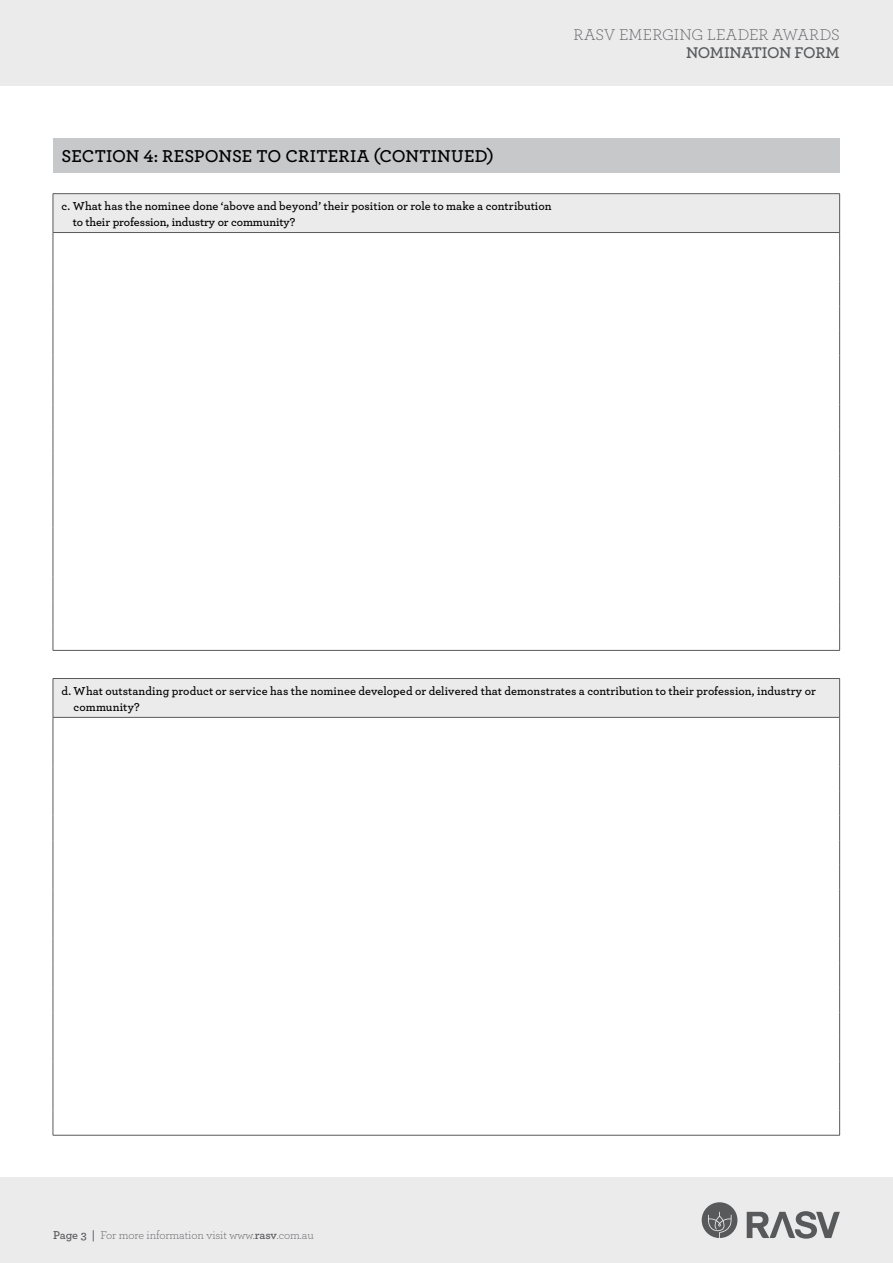
<style>
.page{position:relative;width:893px;height:1263px;background:#fff}
.page>*{position:absolute;margin:0;border:0;box-sizing:border-box;transform-origin:0 0}
.t1{font:600 18px "Archer";letter-spacing:.005em;color:#000}
.t2{font:300 16.2px "Archer";letter-spacing:.005em;color:#58595b}
.t3{font:600 16.2px "Archer";letter-spacing:-.025em;color:#58595b}
.t4{font:600 12px/16.5px "Archer";color:#000}
.t5{font:300 12px "Archer";letter-spacing:-.005em;color:#58595b}
.s1{font-weight:600}
</style>
<div class="page">
<div style="left:0;top:1178px;width:893px;height:85px;background:#ebebec"></div>
<svg style="left:747px;top:1211px;width:93px;height:28px"></svg>
<svg style="left:702px;top:1202px;width:35px;height:36px"></svg>
<div style="left:0;top:0;width:893px;height:85px;background:#ebebec"></div>
<div style="left:53px;top:138px;width:787px;height:34px;background:#c7c8ca"></div>
<div style="left:53px;top:194px;width:787px;height:39px;background:#ebebec"></div>
<hr style="left:839px;top:194px;width:1px;height:38px;background:#58595b">
<hr style="left:53px;top:193px;width:787px;height:1px;background:#58595b">
<hr style="left:53px;top:194px;width:1px;height:38px;background:#58595b">
<hr style="left:53px;top:232px;width:787px;height:1px;background:#58595b">
<svg style="left:53px;top:233px;width:1px;height:417px"></svg>
<svg style="left:839px;top:233px;width:1px;height:417px"></svg>
<hr style="left:53px;top:650px;width:787px;height:1px;background:#58595b">
<div style="left:53px;top:678px;width:787px;height:39px;background:#ebebec"></div>
<hr style="left:839px;top:679px;width:1px;height:38px;background:#58595b">
<hr style="left:53px;top:678px;width:787px;height:1px;background:#58595b">
<hr style="left:53px;top:679px;width:1px;height:38px;background:#58595b">
<hr style="left:53px;top:717px;width:787px;height:1px;background:#58595b">
<svg style="left:53px;top:717px;width:1px;height:418px"></svg>
<svg style="left:839px;top:717px;width:1px;height:418px"></svg>
<hr style="left:53px;top:1135px;width:787px;height:1px;background:#58595b">
<h2 class="t2" style="left:573px;top:24px;width:268px">RASV EMERGING LEADER AWARDS</h2>
<h2 class="t3" style="left:686px;top:40px;width:155px">NOMINATION FORM</h2>
<h1 class="t1" style="left:62px;top:143px;width:434px">SECTION 4: RESPONSE TO CRITERIA (CONTINUED)</h1>
<p class="t4" style="left:73px;top:197px;width:480px;text-indent:-11px">c. What has the nominee done ‘above and beyond’ their position or role to make a contribution to their profession, industry or community?</p>
<p class="t4" style="left:74px;top:681px;width:744px;text-indent:-12px">d. What outstanding product or service has the nominee developed or delivered that demonstrates a contribution to their profession, industry or community?</p>
<p class="t5" style="left:53px;top:1227px;width:262px"><span class="s1">Page 3 |</span> For more information visit www.<span class="s1">rasv</span>.com.au</p>
</div>
